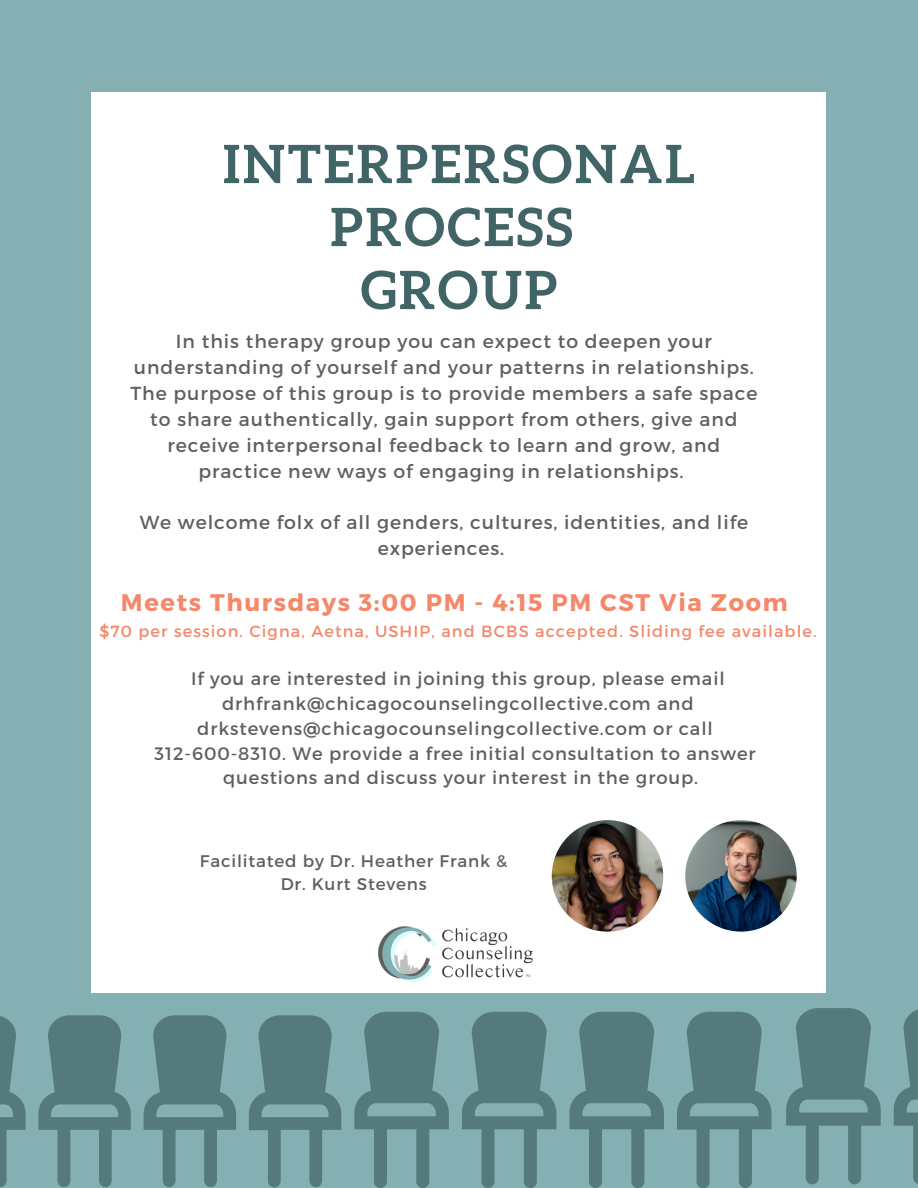
<style>
.page{position:relative;width:918px;height:1188px;background:#84afb3}
.page>*{position:absolute;margin:0;border:0;box-sizing:border-box;transform-origin:0 0}
.t1{font:700 52.95px/63px "Aleo";letter-spacing:.05em;color:#416466;text-align:center}
.t2{font:700 24px "Montserrat";letter-spacing:.07em;color:#f5876a}
.t3{font:18.75px/25.8px "Montserrat";letter-spacing:.05em;color:#5f5f5f;text-align:center}
.t4{font:18px "Montserrat";letter-spacing:.05em;color:#5f5f5f}
.t5{font:16.8px/22.5px "Montserrat";letter-spacing:.05em;color:#5f5f5f;text-align:center}
.t6{font:16.2px "Montserrat";letter-spacing:.07em;color:#f5876a}
</style>
<div class="page">
<div style="left:91px;top:92px;width:734px;height:900px;background:#fff"></div>
<svg style="left:0;top:1016px;width:26px;height:171px"></svg>
<svg style="left:38px;top:1015px;width:93px;height:172px"></svg>
<svg style="left:144px;top:1015px;width:92px;height:172px"></svg>
<svg style="left:249px;top:1015px;width:92px;height:172px"></svg>
<svg style="left:354px;top:1012px;width:95px;height:176px"></svg>
<svg style="left:462px;top:1012px;width:94px;height:176px"></svg>
<svg style="left:569px;top:1012px;width:95px;height:176px"></svg>
<svg style="left:677px;top:1012px;width:94px;height:176px"></svg>
<img style="left:378px;top:926px;width:155px;height:56px">
<svg style="left:786px;top:1008px;width:95px;height:176px"></svg>
<svg style="left:894px;top:1009px;width:24px;height:175px"></svg>
<img style="left:552px;top:820px;width:111px;height:112px;border-radius:50%">
<img style="left:685px;top:820px;width:112px;height:112px;border-radius:50%">
<h1 class="t1" style="left:223px;top:132px;width:473px">INTERPERSONAL<br>PROCESS<br>GROUP</h1>
<p class="t3" style="left:130px;top:328px;width:629px">In this therapy group you can expect to deepen your understanding of yourself and your patterns in relationships.<br>The purpose of this group is to provide members a safe space to share authentically, gain support from others, give and receive interpersonal feedback to learn and grow, and practice new ways of engaging in relationships.</p>
<p class="t3" style="left:140px;top:509px;width:610px">We welcome folx of all genders, cultures, identities, and life experiences.</p>
<p class="t2" style="left:121px;top:587px;width:668px">Meets Thursdays 3:00 PM - 4:15 PM CST Via Zoom</p>
<p class="t6" style="left:100px;top:621px;width:719px">$70 per session. Cigna, Aetna, USHIP, and BCBS accepted. Sliding fee available.</p>
<p class="t4" style="left:191px;top:667px;width:535px">If you are interested in joining this group, please email</p>
<p class="t4" style="left:222px;top:692px;width:473px">drhfrank@chicagocounselingcollective.com and</p>
<p class="t4" style="left:197px;top:717px;width:517px">drkstevens@chicagocounselingcollective.com or call</p>
<p class="t4" style="left:155px;top:742px;width:603px">312-600-8310. We provide a free initial consultation to answer</p>
<p class="t4" style="left:223px;top:766px;width:477px">questions and discuss your interest in the group.</p>
<p class="t5" style="left:200px;top:849px;width:309px">Facilitated by Dr. Heather Frank &amp;<br>Dr. Kurt Stevens</p>
</div>
